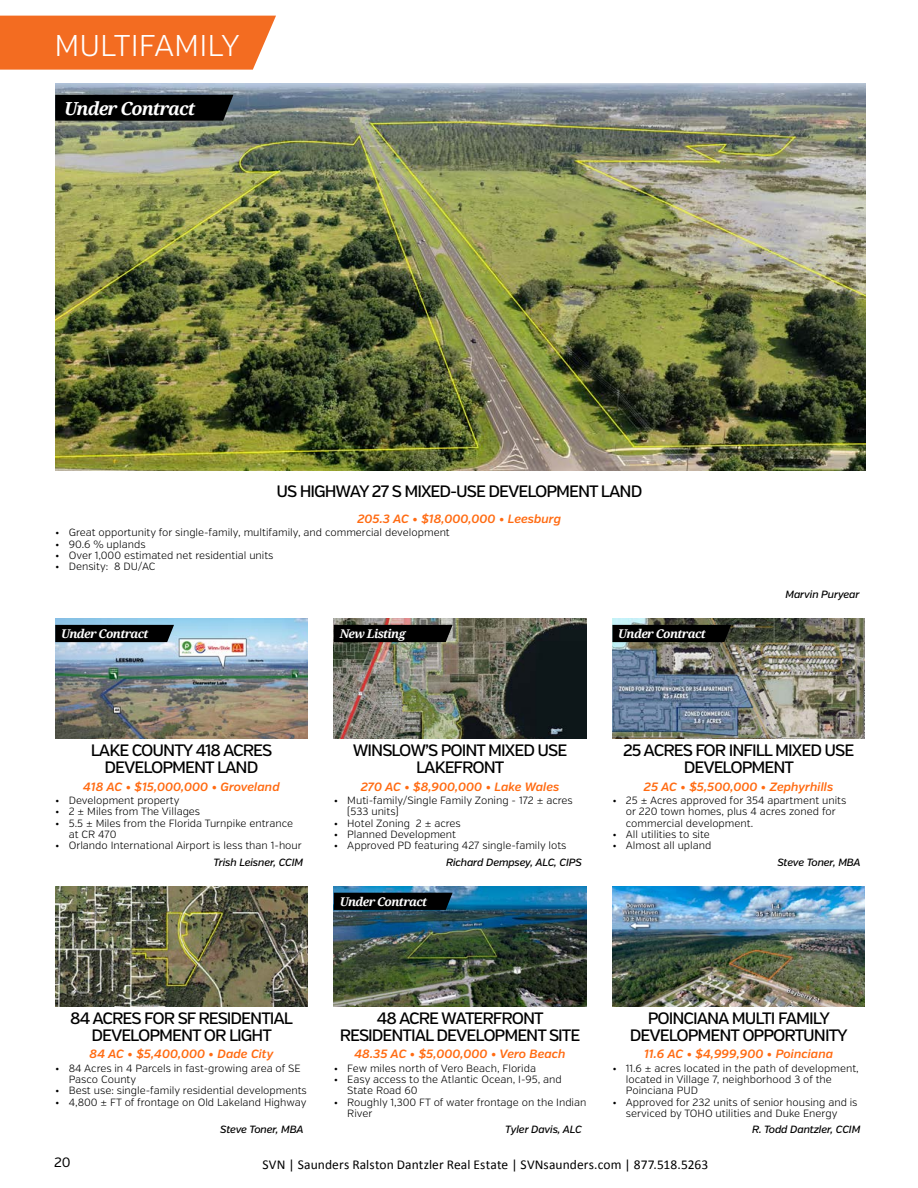
<style>
.page{position:relative;width:918px;height:1188px;background:#fff}
.page>*{position:absolute;margin:0;border:0;box-sizing:border-box;transform-origin:0 0}
.t1{font:300 30px "Verb";color:#fff}
.t2{font:italic 700 18px "Noto Serif";letter-spacing:-.05em;color:#fff}
.t3{font:500 16.5px/16.5px "Verb";letter-spacing:-.06em;color:#000;text-align:center}
.t4{font:13.5px "Calibri";letter-spacing:.005em;color:#000}
.t5{font:13.5px "Verb";color:#000}
.t6{font:italic 600 12px "Verb";color:#ff6b12}
.t7{font:italic 700 12px "Noto Serif";letter-spacing:-.05em;color:#fff}
.t8{font:300 10.5px/11.2px "Verb";color:#000}
.t9{font:italic 500 10.5px "Verb";letter-spacing:-.02em;color:#000}
</style>
<div class="page">
<img style="left:55px;top:83px;width:810px;height:388px">
<img style="left:55px;top:619px;width:253px;height:120px">
<div style="left:55px;top:625px;width:119px;height:17px;background:#000"></div>
<img style="left:334px;top:619px;width:252px;height:120px">
<div style="left:334px;top:625px;width:119px;height:17px;background:#000"></div>
<img style="left:612px;top:619px;width:253px;height:120px">
<div style="left:612px;top:625px;width:119px;height:17px;background:#000"></div>
<img style="left:55px;top:887px;width:253px;height:120px">
<img style="left:334px;top:887px;width:252px;height:120px">
<div style="left:334px;top:893px;width:119px;height:17px;background:#000"></div>
<img style="left:612px;top:887px;width:253px;height:120px">
<div style="left:0;top:16px;width:276px;height:54px;background:#f36c21"></div>
<svg style="left:55px;top:95px;width:178px;height:26px;background:#040505"></svg>
<h1 class="t1" style="left:54px;top:27px;width:187px">MULTIFAMILY</h1>
<h2 class="t2" style="left:64px;top:96px;width:133px">Under Contract</h2>
<h3 class="t3" style="left:276px;top:483px;width:368px">US HIGHWAY 27 S MIXED-USE DEVELOPMENT LAND</h3>
<p class="t6" style="left:357px;top:511px;width:205px">205.3 AC • $18,000,000 • Leesburg</p>
<p class="t8" style="left:55px;top:527px;width:396px">• Great opportunity for single-family, multifamily, and commercial development</p>
<p class="t8" style="left:55px;top:538px;width:92px">• 90.6 % uplands</p>
<p class="t8" style="left:55px;top:550px;width:220px">• Over 1,000 estimated net residential units</p>
<p class="t8" style="left:55px;top:561px;width:102px">• Density: 8 DU/AC</p>
<p class="t7" style="left:61px;top:625px;width:89px">Under Contract</p>
<p class="t7" style="left:340px;top:625px;width:68px">New Listing</p>
<p class="t7" style="left:618px;top:625px;width:89px">Under Contract</p>
<p class="t9" style="left:786px;top:588px;width:76px">Marvin Puryear</p>
<h3 class="t3" style="left:91px;top:743px;width:183px">LAKE COUNTY 418 ACRES<br>DEVELOPMENT LAND</h3>
<h3 class="t3" style="left:353px;top:743px;width:216px">WINSLOW’S POINT MIXED USE<br>LAKEFRONT</h3>
<h3 class="t3" style="left:623px;top:743px;width:233px">25 ACRES FOR INFILL MIXED USE<br>DEVELOPMENT</h3>
<p class="t6" style="left:83px;top:779px;width:198px">418 AC • $15,000,000 • Groveland</p>
<p class="t6" style="left:361px;top:779px;width:200px">270 AC • $8,900,000 • Lake Wales</p>
<p class="t6" style="left:644px;top:779px;width:191px">25 AC • $5,500,000 • Zephyrhills</p>
<p class="t8" style="left:55px;top:795px;width:126px">• Development property</p>
<p class="t8" style="left:55px;top:806px;width:147px">• 2 ± Miles from The Villages</p>
<p class="t8" style="left:69px;top:818px;width:226px;text-indent:-14px">• 5.5 ± Miles from the Florida Turnpike entrance at CR 470</p>
<p class="t8" style="left:55px;top:840px;width:248px">• Orlando International Airport is less than 1-hour</p>
<p class="t8" style="left:347px;top:795px;width:227px;text-indent:-14px">• Muti-family/Single Family Zoning - 172 ± acres (533 units)</p>
<p class="t8" style="left:334px;top:818px;width:129px">• Hotel Zoning 2 ± acres</p>
<p class="t8" style="left:334px;top:829px;width:124px">• Planned Development</p>
<p class="t8" style="left:334px;top:840px;width:234px">• Approved PD featuring 427 single-family lots</p>
<p class="t8" style="left:626px;top:795px;width:222px;text-indent:-14px">• 25 ± Acres approved for 354 apartment units or 220 town homes, plus 4 acres zoned for commercial development.</p>
<p class="t8" style="left:612px;top:829px;width:99px">• All utilities to site</p>
<p class="t8" style="left:612px;top:840px;width:101px">• Almost all upland</p>
<p class="t9" style="left:214px;top:856px;width:91px">Trish Leisner, CCIM</p>
<p class="t9" style="left:446px;top:856px;width:137px">Richard Dempsey, ALC, CIPS</p>
<p class="t9" style="left:777px;top:856px;width:85px">Steve Toner, MBA</p>
<p class="t7" style="left:340px;top:893px;width:89px">Under Contract</p>
<h3 class="t3" style="left:70px;top:1010px;width:224px">84 ACRES FOR SF RESIDENTIAL<br>DEVELOPMENT OR LIGHT</h3>
<h3 class="t3" style="left:340px;top:1010px;width:242px">48 ACRE WATERFRONT<br>RESIDENTIAL DEVELOPMENT SITE</h3>
<h3 class="t3" style="left:630px;top:1010px;width:220px">POINCIANA MULTI FAMILY<br>DEVELOPMENT OPPORTUNITY</h3>
<p class="t6" style="left:90px;top:1047px;width:185px">84 AC • $5,400,000 • Dade City</p>
<p class="t6" style="left:355px;top:1047px;width:213px">48.35 AC • $5,000,000 • Vero Beach</p>
<p class="t6" style="left:644px;top:1047px;width:190px">11.6 AC • $4,999,900 • Poinciana</p>
<p class="t8" style="left:69px;top:1063px;width:233px;text-indent:-14px">• 84 Acres in 4 Parcels in fast-growing area of SE<br>Pasco County</p>
<p class="t8" style="left:55px;top:1085px;width:253px">• Best use: single-family residential developments</p>
<p class="t8" style="left:55px;top:1097px;width:253px">• 4,800 ± FT of frontage on Old Lakeland Highway</p>
<p class="t8" style="left:334px;top:1063px;width:204px">• Few miles north of Vero Beach, Florida</p>
<p class="t8" style="left:347px;top:1074px;width:216px;text-indent:-14px">• Easy access to the Atlantic Ocean, I-95, and<br>State Road 60</p>
<p class="t8" style="left:347px;top:1097px;width:241px;text-indent:-14px">• Roughly 1,300 FT of water frontage on the Indian<br>River</p>
<p class="t8" style="left:626px;top:1063px;width:234px;text-indent:-14px">• 11.6 ± acres located in the path of development, located in Village 7, neighborhood 3 of the<br>Poinciana PUD</p>
<p class="t8" style="left:626px;top:1097px;width:233px;text-indent:-14px">• Approved for 232 units of senior housing and is serviced by TOHO utilities and Duke Energy</p>
<p class="t9" style="left:220px;top:1123px;width:85px">Steve Toner, MBA</p>
<p class="t9" style="left:505px;top:1123px;width:78px">Tyler Davis, ALC</p>
<p class="t9" style="left:752px;top:1123px;width:110px">R. Todd Dantzler, CCIM</p>
<p class="t5" style="left:54px;top:1154px;width:18px">20</p>
<p class="t4" style="left:263px;top:1155px;width:447px">SVN | Saunders Ralston Dantzler Real Estate | SVNsaunders.com | 877.518.5263</p>
</div>
